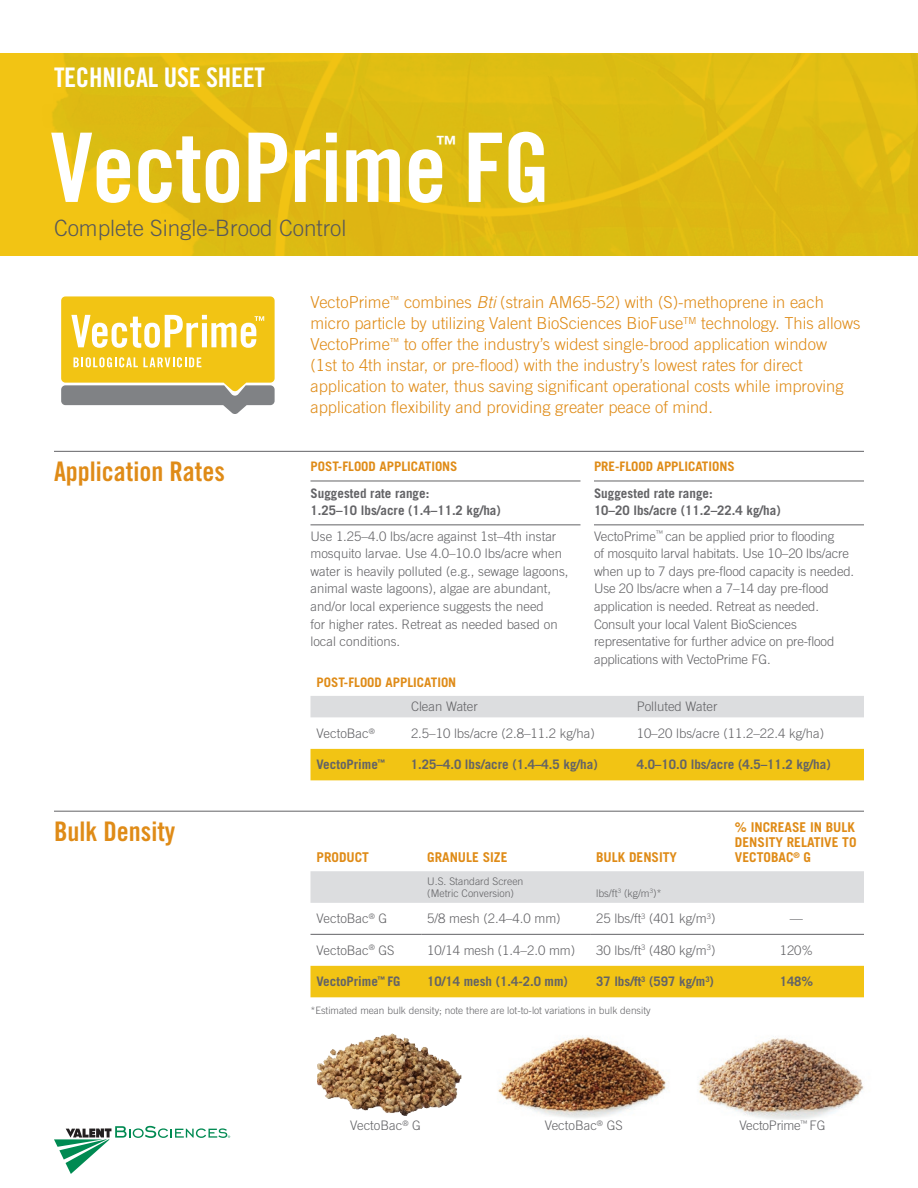
<style>
.page{position:relative;width:918px;height:1188px;background:#fff}
.page>*{position:absolute;margin:0;border:0;box-sizing:border-box;transform-origin:0 0}
.t1{font:96px "Trade Gothic LT Std Bd Cn 20";letter-spacing:-.01em;color:#fff}
.t2{font:27px "Trade Gothic LT Std Bd Cn 20";color:#df8b17}
.t3{font:27px "Trade Gothic LT Std Bd Cn 20";letter-spacing:-.01em;color:#fff}
.t4{font:300 22.5px "Trade Gothic LT Std";color:#57585a}
.t5{font:21px "Trade Gothic LT Std Bd Cn 20";color:#fff}
.t6{font:300 16.5px/21px "Trade Gothic LT Std";color:#df8b17}
.t7{font:700 13.5px/15px "Trade Gothic LT Std";color:#df8b17;text-align:justify}
.t8{font:300 13.2px/17.7px "Trade Gothic LT Std";color:#636366}
.t9{font:700 13.2px/17.7px "Trade Gothic LT Std";color:#636366}
.t10{font:700 13.2px "Trade Gothic LT Std";color:#df8b17}
.t11{font:300 10.5px/12px "Trade Gothic LT Std";color:#636366}
.t12{font:300 10.2px "Trade Gothic LT Std";color:#636366}
.s1{font-style:italic}
</style>
<div class="page">
<svg style="left:54px;top:1126px;width:176px;height:48px"></svg>
<svg style="left:0;top:53px;width:918px;height:203px;background:#e0bb12"></svg>
<img style="left:318px;top:1033px;width:144px;height:83px">
<img style="left:498px;top:1036px;width:171px;height:82px">
<hr style="left:54px;top:811px;width:810px;height:1px;background:#636366">
<div style="left:310px;top:871px;width:554px;height:32px;background:#dcdddf"></div>
<div style="left:310px;top:966px;width:554px;height:31px;background:#f2c414"></div>
<hr style="left:310px;top:934px;width:111px;height:1px;background:#636366">
<hr style="left:421px;top:934px;width:169px;height:1px;background:#636366">
<hr style="left:590px;top:934px;width:139px;height:1px;background:#636366">
<hr style="left:729px;top:934px;width:135px;height:1px;background:#636366">
<img style="left:698px;top:1038px;width:166px;height:82px">
<hr style="left:54px;top:451px;width:810px;height:1px;background:#636366">
<hr style="left:310px;top:481px;width:270px;height:1px;background:#636366">
<hr style="left:310px;top:524px;width:270px;height:1px;background:#636366">
<hr style="left:594px;top:481px;width:270px;height:1px;background:#636366">
<hr style="left:594px;top:524px;width:270px;height:1px;background:#636366">
<div style="left:310px;top:696px;width:554px;height:21px;background:#dcdddf"></div>
<div style="left:310px;top:749px;width:554px;height:31px;background:#f2c414"></div>
<svg style="left:61px;top:296px;width:214px;height:118px"></svg>
<div style="left:111px;top:1140px;width:65px;height:13px;background:#fff"></div>
<h2 class="t3" style="left:54px;top:61px;width:213px">TECHNICAL USE SHEET</h2>
<h1 class="t1" style="left:50px;top:109px;width:502px">VectoPrime FG</h1>
<h3 class="t5" style="left:436px;top:131px;width:22px">™</h3>
<h3 class="t4" style="left:54px;top:214px;width:294px">Complete Single-Brood Control</h3>
<p class="t6" style="left:310px;top:292px;width:551px">VectoPrime<sup>™</sup> combines <span class="s1">Bti</span> (strain AM65-52) with (S)-methoprene in each micro particle by utilizing Valent BioSciences BioFuse<sup>TM</sup> technology. This allows VectoPrime<sup>™</sup> to offer the industry’s widest single-brood application window<br>(1st to 4th instar, or pre-flood) with the industry’s lowest rates for direct application to water, thus saving significant operational costs while improving application flexibility and providing greater peace of mind.</p>
<h2 class="t2" style="left:54px;top:455px;width:172px">Application Rates</h2>
<p class="t10" style="left:594px;top:458px;width:142px">PRE-FLOOD APPLICATIONS</p>
<p class="t9" style="left:594px;top:484px;width:188px">Suggested rate range:<br>10–20 lbs/acre (11.2–22.4 kg/ha)</p>
<p class="t8" style="left:594px;top:527px;width:262px">VectoPrime<sup>™</sup> can be applied prior to flooding<br>of mosquito larval habitats. Use 10–20 lbs/acre when up to 7 days pre-flood capacity is needed.<br>Use 20 lbs/acre when a 7–14 day pre-flood application is needed. Retreat as needed.<br>Consult your local Valent BioSciences representative for further advice on pre-flood applications with VectoPrime FG.</p>
<p class="t10" style="left:316px;top:674px;width:141px">POST-FLOOD APPLICATION</p>
<p class="t8" style="left:411px;top:698px;width:68px">Clean Water</p>
<p class="t8" style="left:637px;top:698px;width:82px">Polluted Water</p>
<p class="t8" style="left:316px;top:724px;width:60px">VectoBac<sup>®</sup></p>
<p class="t8" style="left:411px;top:724px;width:185px">2.5–10 lbs/acre (2.8–11.2 kg/ha)</p>
<p class="t8" style="left:637px;top:724px;width:189px">10–20 lbs/acre (11.2–22.4 kg/ha)</p>
<p class="t9" style="left:317px;top:756px;width:70px">VectoPrime<sup>™</sup></p>
<p class="t9" style="left:411px;top:756px;width:188px">1.25–4.0 lbs/acre (1.4–4.5 kg/ha)</p>
<p class="t9" style="left:637px;top:756px;width:196px">4.0–10.0 lbs/acre (4.5–11.2 kg/ha)</p>
<p class="t10" style="left:310px;top:458px;width:149px">POST-FLOOD APPLICATIONS</p>
<p class="t9" style="left:310px;top:484px;width:192px">Suggested rate range:<br>1.25–10 lbs/acre (1.4–11.2 kg/ha)</p>
<p class="t8" style="left:310px;top:527px;width:260px">Use 1.25–4.0 lbs/acre against 1st–4th instar mosquito larvae. Use 4.0–10.0 lbs/acre when water is heavily polluted (e.g., sewage lagoons, animal waste lagoons), algae are abundant, and/or local experience suggests the need<br>for higher rates. Retreat as needed based on local conditions.</p>
<h2 class="t2" style="left:54px;top:815px;width:123px">Bulk Density</h2>
<p class="t7" style="left:316px;top:850px;width:54px">PRODUCT</p>
<p class="t7" style="left:427px;top:850px;width:82px">GRANULE SIZE</p>
<p class="t7" style="left:596px;top:850px;width:83px">BULK DENSITY</p>
<p class="t11" style="left:427px;top:875px;width:98px">U.S. Standard Screen (Metric Conversion)</p>
<p class="t11" style="left:596px;top:887px;width:67px">lbs/ft<sup>3</sup> (kg/m<sup>3</sup>)*</p>
<p class="t7" style="left:735px;top:820px;width:123px">% INCREASE IN BULK DENSITY RELATIVE TO VECTOBAC<sup>®</sup> G</p>
<p class="t8" style="left:316px;top:910px;width:72px">VectoBac<sup>®</sup> G</p>
<p class="t8" style="left:427px;top:910px;width:135px">5/8 mesh (2.4–4.0 mm)</p>
<p class="t8" style="left:596px;top:910px;width:121px">25 lbs/ft<sup>3</sup> (401 kg/m<sup>3</sup>)</p>
<p class="t8" style="left:790px;top:910px;width:15px">—</p>
<p class="t8" style="left:317px;top:941px;width:80px">VectoBac<sup>®</sup> GS</p>
<p class="t8" style="left:427px;top:941px;width:150px">10/14 mesh (1.4–2.0 mm)</p>
<p class="t8" style="left:596px;top:941px;width:121px">30 lbs/ft<sup>3</sup> (480 kg/m<sup>3</sup>)</p>
<p class="t8" style="left:780px;top:941px;width:35px">120%</p>
<p class="t9" style="left:317px;top:973px;width:86px">VectoPrime<sup>™</sup> FG</p>
<p class="t9" style="left:427px;top:973px;width:142px">10/14 mesh (1.4-2.0 mm)</p>
<p class="t9" style="left:596px;top:973px;width:119px">37 lbs/ft<sup>3</sup> (597 kg/m<sup>3</sup>)</p>
<p class="t9" style="left:780px;top:973px;width:35px">148%</p>
<p class="t12" style="left:310px;top:1005px;width:342px">*Estimated mean bulk density; note there are lot-to-lot variations in bulk density</p>
<p class="t8" style="left:350px;top:1117px;width:72px">VectoBac<sup>®</sup> G</p>
<p class="t8" style="left:545px;top:1117px;width:80px">VectoBac<sup>®</sup> GS</p>
<p class="t8" style="left:739px;top:1117px;width:88px">VectoPrime<sup>™</sup> FG</p>
</div>
